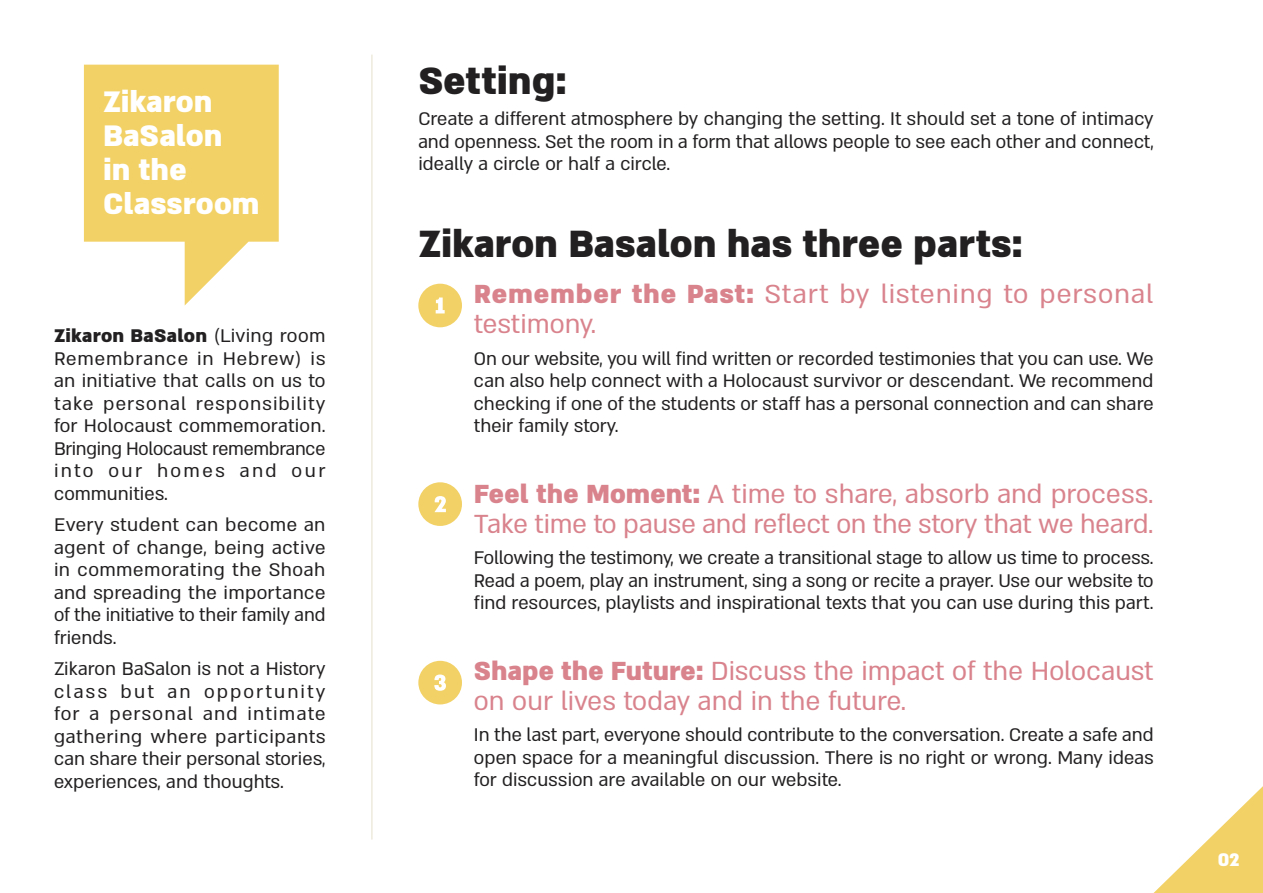
<style>
.page{position:relative;width:1263px;height:893px;background:#fff}
.page>*{position:absolute;margin:0;border:0;box-sizing:border-box;transform-origin:0 0}
.text{font:43.5px "Almoni M Lv 5 AAA U Bold";color:#222020}
.t1{font:34.05px "Almoni M Lv 5 AAA U Bold";color:#fff}
.text-2{font:30px/30px "Almoni M Lv 5 AAA";color:#d9838d}
.text-3{font:30px/30px "Almoni M Lv 5 AAA";letter-spacing:.025em;color:#d9838d}
.text-4{font:21px/22.5px "Almoni M Lv 5 AAA";letter-spacing:.005em;color:#222020;text-align:justify}
.text-5{font:21px/22.5px "Almoni M Lv 5 AAA";letter-spacing:.04em;color:#222020;text-align:right}
.text-6{font:21px "Almoni M Lv 5 AAA";letter-spacing:-.015em;color:#222020}
.text-7{font:21px "Almoni M Lv 5 AAA";letter-spacing:.055em;color:#222020}
.text-8{font:21px "Almoni M Lv 5 AAA";letter-spacing:.05em;color:#222020}
.text-9{font:21px "Almoni M Lv 5 AAA";letter-spacing:.06em;color:#222020}
.t2{font:21px "Almoni M Lv 5 AAA U Bold";color:#fff}
.s1{font-family:"Almoni M Lv 5 AAA U Bold"}
</style>
<div class="page">
<svg style="left:1153px;top:786px;width:110px;height:107px"></svg>
<svg style="left:84px;top:65px;width:195px;height:240px;fill:#f2d166"></svg>
<hr style="left:371px;top:55px;width:2px;height:785px;background:#edeadd">
<svg style="left:418px;top:284px;width:44px;height:43px"></svg>
<svg style="left:418px;top:482px;width:44px;height:44px"></svg>
<svg style="left:418px;top:661px;width:44px;height:43px"></svg>
<p class="t1" style="left:103px;top:78px;width:111px">Zikaron</p>
<p class="t1" style="left:103px;top:112px;width:121px">BaSalon</p>
<p class="t1" style="left:103px;top:146px;width:85px">in the</p>
<p class="t1" style="left:103px;top:180px;width:158px">Classroom</p>
<p class="text-5" style="left:54px;top:324px;width:273px"><span class="s1">Zikaron BaSalon</span> (Living room<br>Remembrance in Hebrew) is an initiative that calls on us to responsibility</p>
<p class="text-4" style="left:54px;top:391px;width:41px">take</p>
<p class="text-4" style="left:54px;top:414px;width:273px">for Holocaust commemoration.</p>
<p class="text-6" style="left:54px;top:436px;width:273px">Bringing Holocaust remembrance</p>
<p class="text-4" style="left:292px;top:459px;width:35px">our</p>
<p class="text-7" style="left:103px;top:391px;width:84px">personal</p>
<p class="text-4" style="left:157px;top:459px;width:69px">homes</p>
<p class="text-4" style="left:240px;top:459px;width:39px">and</p>
<p class="text-4" style="left:54px;top:459px;width:115px">into communities.</p>
<p class="text-4" style="left:54px;top:513px;width:273px">Every student can become an agent of change, being active in commemorating the Shoah and spreading the importance of the initiative to their family and friends.</p>
<p class="text-4" style="left:54px;top:657px;width:273px;text-align:right">Zikaron BaSalon is not a History opportunity</p>
<p class="text-4" style="left:108px;top:459px;width:35px">our</p>
<p class="text-4" style="left:54px;top:679px;width:55px">class</p>
<p class="text-4" style="left:121px;top:679px;width:35px">but</p>
<p class="text-4" style="left:168px;top:679px;width:25px">an</p>
<p class="text-4" style="left:54px;top:702px;width:273px;text-align:left">for<br>gathering where participants can share their personal stories, experiences, and thoughts.</p>
<p class="text-9" style="left:109px;top:701px;width:85px">personal</p>
<p class="text-4" style="left:203px;top:702px;width:36px">and</p>
<p class="text-8" style="left:248px;top:701px;width:79px">intimate</p>
<p class="text-4" style="left:90px;top:702px;width:11px">a</p>
<p class="text" style="left:418px;top:50px;width:150px">Setting:</p>
<p class="text-4" style="left:418px;top:107px;width:737px">Create a different atmosphere by changing the setting It. should set a tone of intimacy and openness. Set the room in a form that allows people to see each other and connect, ideally a circle or half a circle.</p>
<p class="text" style="left:418px;top:213px;width:606px">Zikaron Basalon has three parts:</p>
<p class="text-3" style="left:474px;top:278px;width:681px"><span class="s1">Remember the Past:</span> Start by listening to personal testimony.</p>
<p class="text-4" style="left:474px;top:346px;width:681px">On our website, you will find written or recorded testimonies that you can use. We can also help connect with a Holocaust survivor or descendant. We recommend checking if one of the students or staff has a personal connection and can share their family story.</p>
<p class="text-2" style="left:474px;top:478px;width:681px"><span class="s1">Feel the Moment</span> A<span class="s1">:</span> time to share, absorb and process.<br>Take time to pause and reflect on the story that we heard.</p>
<p class="text-4" style="left:474px;top:546px;width:681px">Following the testimony, we create a transitional stage to allow us time to process.<br>Read a poem, play an instrument, sing a song or recite a prayer. Use our website to find resources, playlists and inspirational texts that you can use during this part.</p>
<p class="text-2" style="left:474px;top:655px;width:681px"><span class="s1">Shape the Future:</span> Discuss the impact of the Holocaust on our lives today and in the future.</p>
<p class="text-4" style="left:474px;top:723px;width:681px">In the last part, everyone should contribute to the conversation. Create a safe and open space for a meaningful discussion. There is no right or wrong. Many ideas for discussion are available on our website.</p>
<p class="t2" style="left:1218px;top:845px;width:23px">02</p>
</div>
